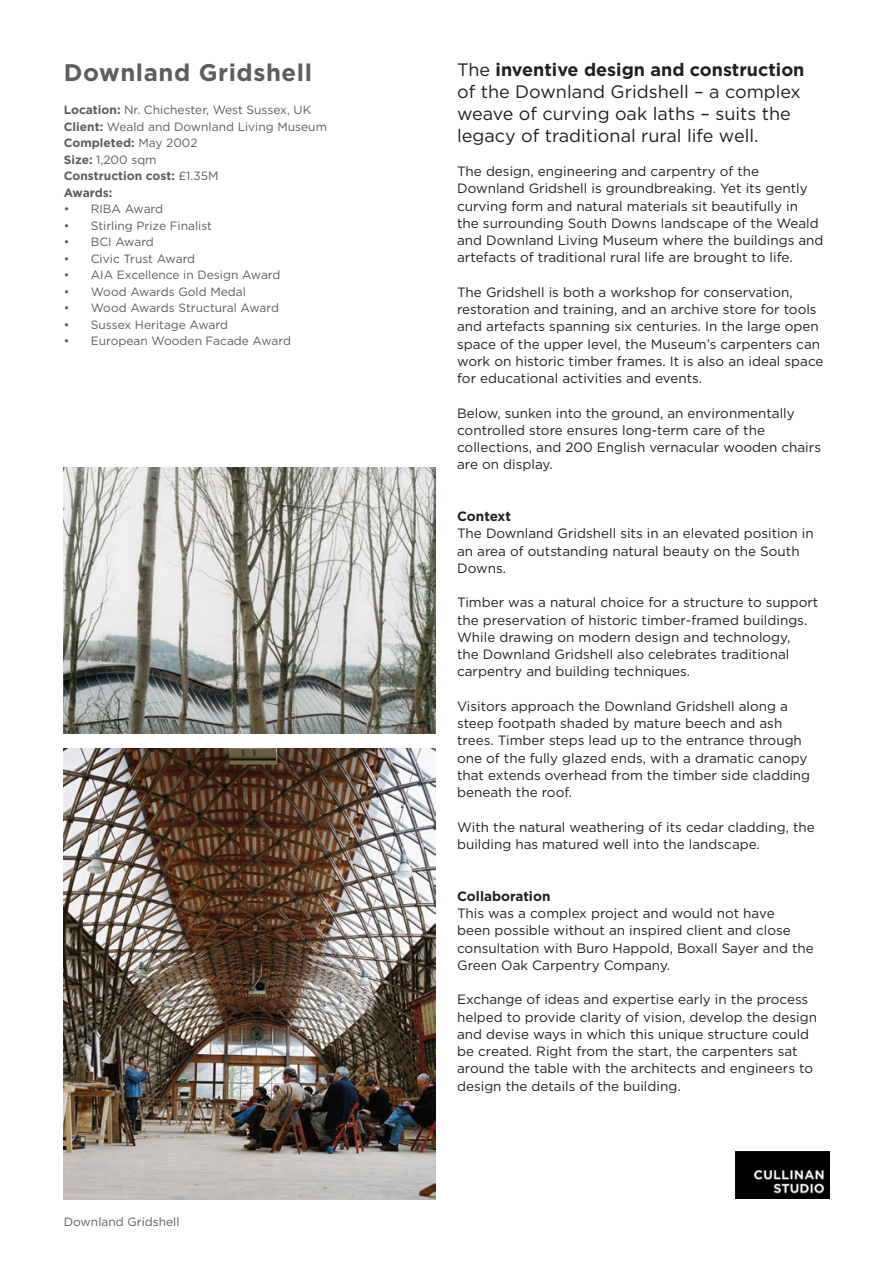
<style>
.page{position:relative;width:893px;height:1263px;background:#fff}
.page>*{position:absolute;margin:0;border:0;box-sizing:border-box;transform-origin:0 0}
.Main_Section_Heading{font:700 24px "Gotham";letter-spacing:.025em;color:#5d5d5e}
.Intro_Para{font:18px/21.8px "Gotham";color:#231f20}
.main_body_text{font:13.5px/17.2px "Gotham";color:#231f20}
.Body_Text_Bold{font:700 13.5px "Gotham";color:#231f20}
.Grey_body_text{font:12px "Gotham";color:#5d5d5e}
.Grey_body_text-2{font:700 12px "Gotham";color:#5d5d5e}
.s1{font-weight:700}
.s2{font-weight:400}
</style>
<div class="page">
<img style="left:735px;top:1151px;width:94px;height:48px">
<img style="left:64px;top:467px;width:372px;height:267px">
<img style="left:64px;top:749px;width:372px;height:450px">
<p class="Main_Section_Heading" style="left:64px;top:58px;width:250px">Downland Gridshell</p>
<p class="Grey_body_text" style="left:64px;top:103px;width:249px"><span class="s1">Location:</span> Nr. Chichester, West Sussex, UK</p>
<p class="Grey_body_text" style="left:64px;top:119px;width:265px"><span class="s1">Client:</span> Weald and Downland Living Museum</p>
<p class="Grey_body_text-2" style="left:64px;top:136px;width:135px">Completed: <span class="s2">May 2002</span></p>
<p class="Grey_body_text" style="left:64px;top:152px;width:94px"><span class="s1">Size:</span> 1,200 sqm</p>
<p class="Grey_body_text-2" style="left:64px;top:169px;width:156px">Construction cost: <span class="s2">£1.35M</span></p>
<p class="Grey_body_text-2" style="left:64px;top:185px;width:50px">Awards:</p>
<p class="Grey_body_text" style="left:64px;top:202px;width:101px">• RIBA Award</p>
<p class="Grey_body_text" style="left:64px;top:218px;width:150px">• Stirling Prize Finalist</p>
<p class="Grey_body_text" style="left:64px;top:235px;width:92px">• BCI Award</p>
<p class="Grey_body_text" style="left:64px;top:251px;width:133px">• Civic Trust Award</p>
<p class="Grey_body_text" style="left:64px;top:268px;width:218px">• AIA Excellence in Design Award</p>
<p class="Grey_body_text" style="left:64px;top:284px;width:184px">• Wood Awards Gold Medal</p>
<p class="Grey_body_text" style="left:64px;top:301px;width:217px">• Wood Awards Structural Award</p>
<p class="Grey_body_text" style="left:64px;top:317px;width:166px">• Sussex Heritage Award</p>
<p class="Grey_body_text" style="left:64px;top:334px;width:229px">• European Wooden Facade Award</p>
<p class="Grey_body_text" style="left:64px;top:1214px;width:117px">Downland Gridshell</p>
<p class="Intro_Para" style="left:457px;top:59px;width:349px">The <span class="s1">inventive design and construction </span>of the Downland Gridshell – a complex weave of curving oak laths – suits the legacy of traditional rural life well.</p>
<p class="main_body_text" style="left:457px;top:163px;width:368px">The design, engineering and carpentry of the Downland Gridshell is groundbreaking. Yet its gently curving form and natural materials sit beautifully in<br>the surrounding South Downs landscape of the Weald and Downland Living Museum where the buildings and artefacts of traditional rural life are brought to life.</p>
<p class="main_body_text" style="left:457px;top:283px;width:368px">The Gridshell is both a workshop for conservation, restoration and training, and an archive store for tools and artefacts spanning six centuries. In the large open space of the upper level, the Museum’s carpenters can work on historic timber frames. It is also an ideal space for educational activities and events.</p>
<p class="main_body_text" style="left:457px;top:404px;width:365px">Below, sunken into the ground, an environmentally controlled store ensures long-term care of the collections, and 200 English vernacular wooden chairs are on display.</p>
<p class="Body_Text_Bold" style="left:457px;top:508px;width:55px">Context</p>
<p class="main_body_text" style="left:457px;top:525px;width:358px">The Downland Gridshell sits in an elevated position in an area of outstanding natural beauty on the South<br>Downs.</p>
<p class="main_body_text" style="left:457px;top:594px;width:363px">Timber was a natural choice for a structure to support the preservation of historic timber-framed buildings.<br>While drawing on modern design and technology,<br>the Downland Gridshell also celebrates traditional carpentry and building techniques.</p>
<p class="main_body_text" style="left:457px;top:697px;width:355px">Visitors approach the Downland Gridshell along a steep footpath shaded by mature beech and ash trees. Timber steps lead up to the entrance through one of the fully glazed ends, with a dramatic canopy that extends overhead from the timber side cladding beneath the roof.</p>
<p class="main_body_text" style="left:457px;top:818px;width:359px">With the natural weathering of its cedar cladding, the building has matured well into the landscape.</p>
<p class="Body_Text_Bold" style="left:457px;top:888px;width:95px">Collaboration</p>
<p class="main_body_text" style="left:457px;top:904px;width:358px">This was a complex project and would not have<br>been possible without an inspired client and close consultation with Buro Happold, Boxall Sayer and the Green Oak Carpentry Company.</p>
<p class="main_body_text" style="left:457px;top:991px;width:361px">Exchange of ideas and expertise early in the process helped to provide clarity of vision, develop the design and devise ways in which this unique structure could be created. Right from the start, the carpenters sat around the table with the architects and engineers to design the details of the building.</p>
</div>
